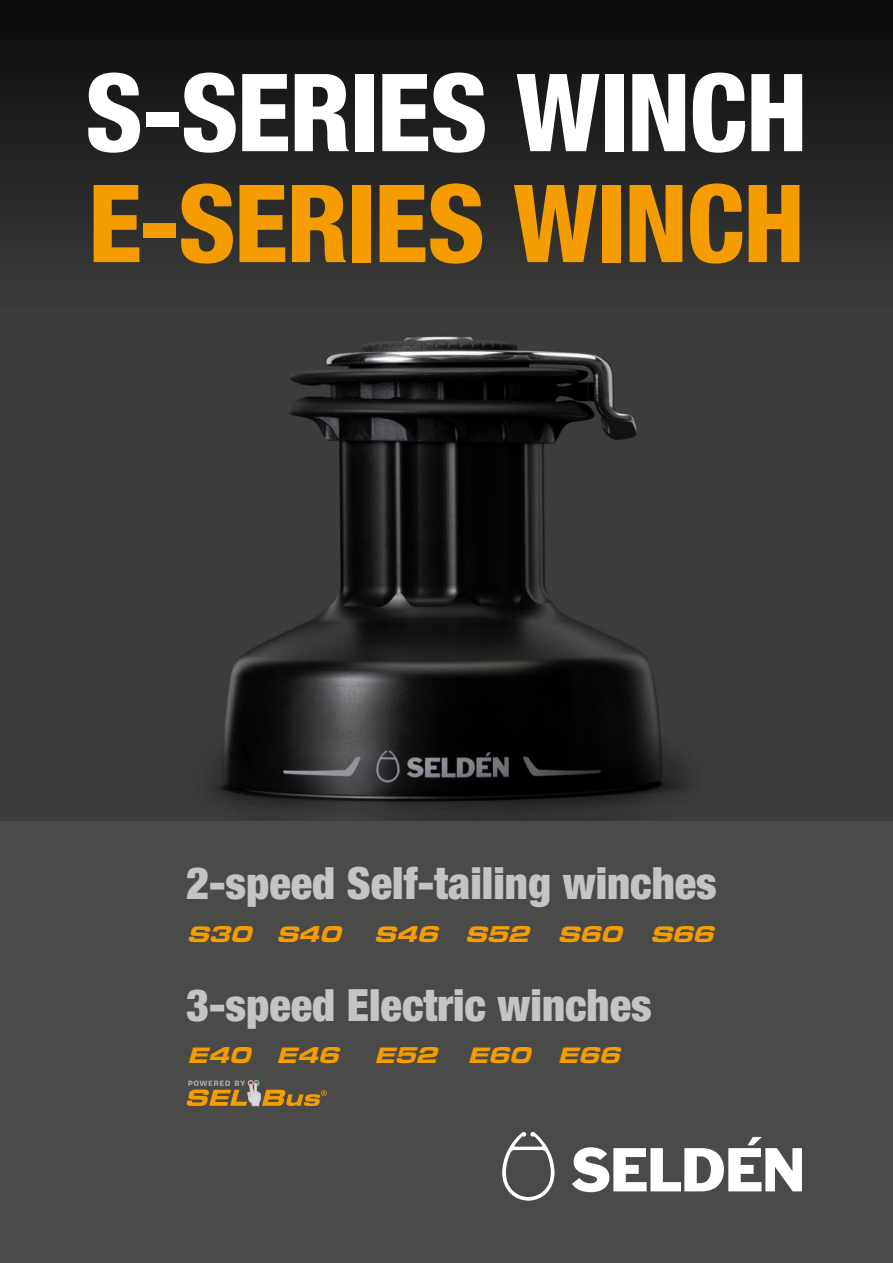
<style>
.page{position:relative;width:893px;height:1263px;background:#4a4a49}
.page>*{position:absolute;margin:0;border:0;box-sizing:border-box;transform-origin:0 0}
.t1{font:800 condensed 108px "Helvetica Neue LT Pro";letter-spacing:-.015em;color:#fff}
.t2{font:800 condensed 108px "Helvetica Neue LT Pro";letter-spacing:-.015em;color:#f59c00}
.t3{font:900 condensed 44.55px "Helvetica Neue LT Pro";color:#c4c4c4}
.t4{font:italic 700 26.7px "Microstyle Extended";color:#f59c00}
</style>
<div class="page">
<svg style="left:0;top:0;width:893px;height:310px;background:#222"></svg>
<img style="left:0;top:310px;width:893px;height:511px">
<svg style="left:502px;top:1132px;width:53px;height:68px"></svg>
<svg style="left:572px;top:1137px;width:230px;height:55px"></svg>
<svg style="left:186px;top:1080px;width:141px;height:26px"></svg>
<h1 class="t1" style="left:85px;top:46px;width:724px">S-SERIES WINCH</h1>
<h1 class="t2" style="left:88px;top:157px;width:719px">E-SERIES WINCH</h1>
<p class="t3" style="left:186px;top:856px;width:532px">2-speed Self-tailing winches</p>
<p class="t4" style="left:187px;top:920px;width:535px">S30 S40 S46 S52 S60 S66</p>
<p class="t3" style="left:186px;top:978px;width:467px">3-speed Electric winches</p>
<p class="t4" style="left:187px;top:1041px;width:441px">E40 E46 E52 E60 E66</p>
</div>
